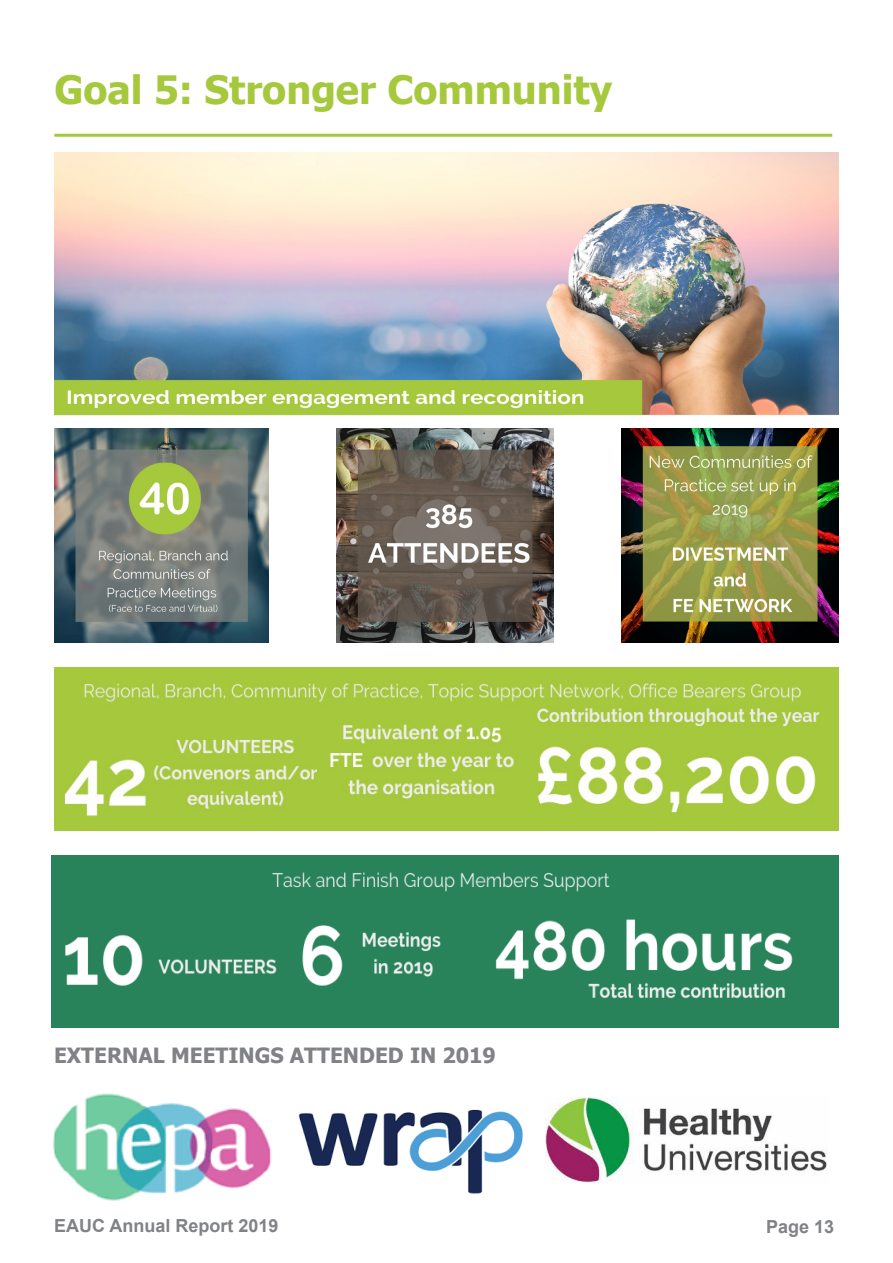
<style>
.page{position:relative;width:893px;height:1263px;background:#fff}
.page>*{position:absolute;margin:0;border:0;box-sizing:border-box;transform-origin:0 0}
.t1{font:700 39px "Tahoma";color:#a6c83d}
.t2{font:700 21px "Tahoma";color:#808285}
.t3{font:700 18px "Arial";color:#808285}
</style>
<div class="page">
<img style="left:54px;top:153px;width:785px;height:262px">
<hr style="left:54px;top:134px;width:778px;height:3px;background:#a6c83d">
<img style="left:54px;top:428px;width:214px;height:214px">
<img style="left:336px;top:428px;width:217px;height:214px">
<img style="left:621px;top:428px;width:218px;height:214px">
<img style="left:53px;top:1093px;width:218px;height:108px">
<img style="left:298px;top:1109px;width:225px;height:85px">
<img style="left:545px;top:1098px;width:282px;height:85px">
<img style="left:51px;top:856px;width:788px;height:172px">
<img style="left:54px;top:668px;width:785px;height:162px">
<p class="t1" style="left:54px;top:63px;width:559px">Goal 5: Stronger Community</p>
<p class="t2" style="left:54px;top:1040px;width:443px">EXTERNAL MEETINGS ATTENDED IN 2019</p>
<p class="t3" style="left:54px;top:1213px;width:226px">EAUC Annual Report 2019</p>
<p class="t3" style="left:766px;top:1214px;width:70px">Page 13</p>
</div>
